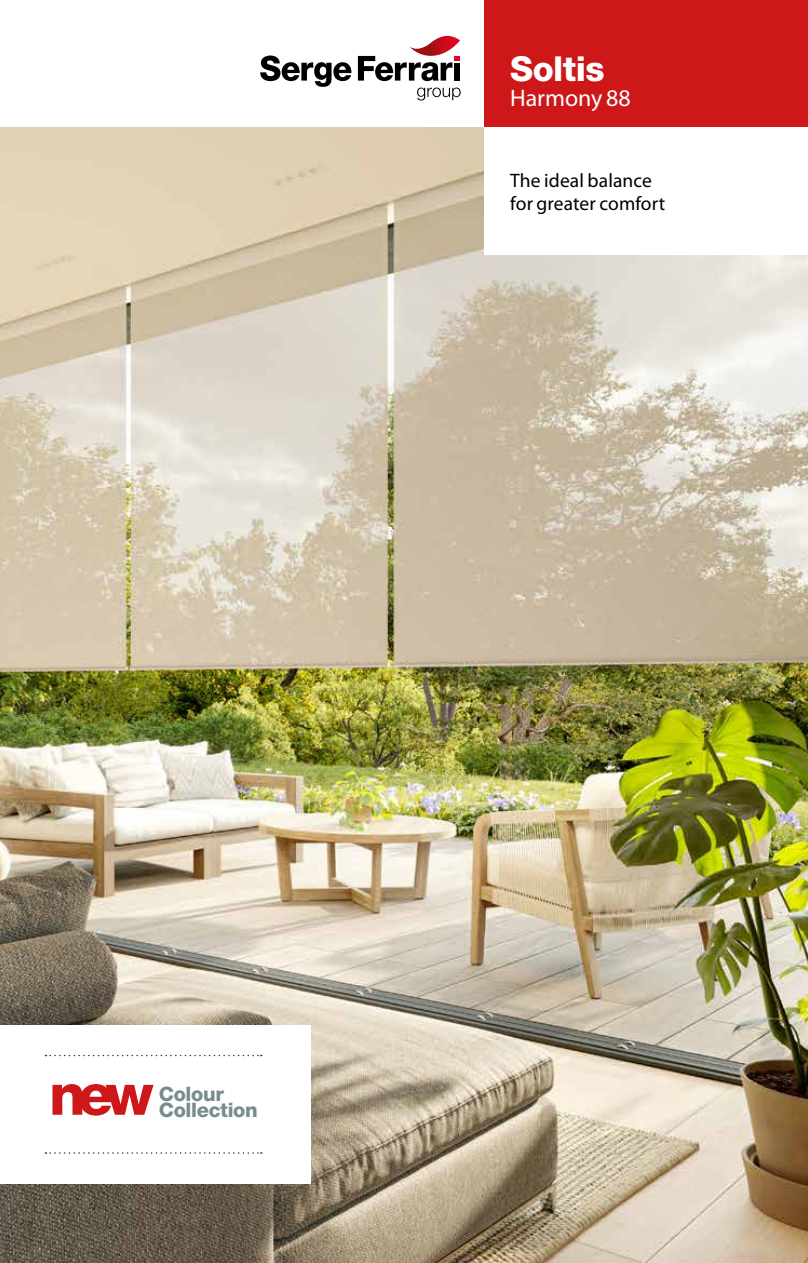
<style>
.page{position:relative;width:808px;height:1263px;background:#fff}
.page>*{position:absolute;margin:0;border:0;box-sizing:border-box;transform-origin:0 0}
.t1{font:800 57.6px "Helvetica Neue LT Std";color:#cd1719}
.t2{font:800 34.5px "Helvetica Neue LT Std";letter-spacing:-.015em;color:#fff}
.t3{font:24px "Myriad Pro";letter-spacing:-.005em;color:#fff}
.t4{font:800 19.95px/16.8px "Helvetica Neue LT Std";letter-spacing:-.015em;color:#798b91}
.t5{font:19.5px/22.5px "Myriad Pro";letter-spacing:.005em;color:#000}
</style>
<div class="page">
<img style="left:0;top:128px;width:808px;height:1135px">
<div style="left:0;top:1025px;width:311px;height:159px;background:#fff"></div>
<svg style="left:45px;top:1152px;width:217px;height:2px"></svg>
<svg style="left:45px;top:1055px;width:217px;height:1px"></svg>
<img style="left:0;top:850px;width:1px;height:273px">
<div style="left:485px;top:0;width:323px;height:128px;background:#cd1719"></div>
<svg style="left:260px;top:56px;width:92px;height:31px"></svg>
<svg style="left:358px;top:36px;width:102px;height:45px"></svg>
<svg style="left:417px;top:88px;width:44px;height:13px"></svg>
<div style="left:485px;top:128px;width:323px;height:127px;background:#fff"></div>
<h2 class="t2" style="left:510px;top:48px;width:96px">Soltis</h2>
<p class="t3" style="left:510px;top:83px;width:122px">Harmony 88</p>
<p class="t5" style="left:510px;top:169px;width:156px">The ideal balance for greater comfort</p>
<h1 class="t1" style="left:49px;top:1060px;width:106px">new</h1>
<p class="t4" style="left:159px;top:1085px;width:100px">Colour<br>Collection</p>
</div>
